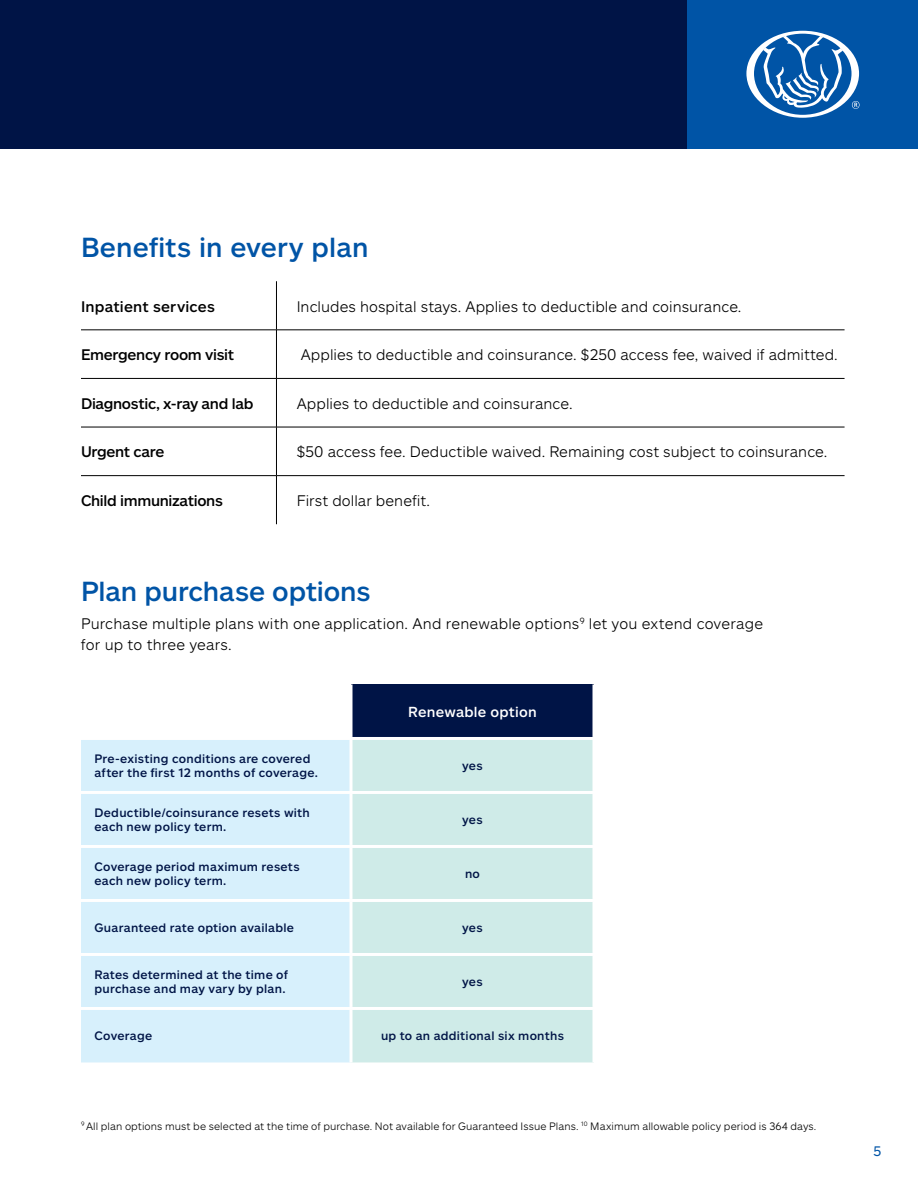
<style>
.page{position:relative;width:918px;height:1188px;background:#fff}
.page>*{position:absolute;margin:0;border:0;box-sizing:border-box;transform-origin:0 0}
.t1{font:500 27px "Allstate Sans";letter-spacing:-.005em;color:#0054a6}
.t2{font:300 15px/21px "Allstate Sans";letter-spacing:.005em;color:#000}
.t3{font:500 15px "Allstate Sans";letter-spacing:-.02em;color:#000}
.t4{font:500 15px "Allstate Sans";letter-spacing:.015em;color:#000}
.t5{font:500 14.25px "Allstate Sans";letter-spacing:.015em;color:#fff}
.t6{font:13.5px "Allstate Sans";color:#0054a6}
.t7{font:500 12px/14.4px "Allstate Sans";letter-spacing:.025em;color:#001446}
.t8{font:300 10.5px "Allstate Sans";letter-spacing:.01em;color:#000}
</style>
<div class="page">
<div style="left:0;top:0;width:689px;height:148px;background:#001446"></div>
<div style="left:688px;top:0;width:230px;height:148px;background:#0054a6"></div>
<svg style="left:746px;top:31px;width:114px;height:87px"></svg>
<hr style="left:276px;top:281px;width:1px;height:49px;background:#000">
<hr style="left:81px;top:330px;width:195px;height:1px;background:#000">
<hr style="left:276px;top:330px;width:569px;height:1px;background:#000">
<hr style="left:276px;top:330px;width:1px;height:48px;background:#000">
<hr style="left:81px;top:378px;width:195px;height:1px;background:#000">
<hr style="left:276px;top:378px;width:569px;height:1px;background:#000">
<hr style="left:276px;top:379px;width:1px;height:48px;background:#000">
<hr style="left:81px;top:427px;width:195px;height:1px;background:#000">
<hr style="left:276px;top:427px;width:569px;height:1px;background:#000">
<hr style="left:276px;top:427px;width:1px;height:48px;background:#000">
<hr style="left:81px;top:475px;width:195px;height:1px;background:#000">
<hr style="left:276px;top:475px;width:569px;height:1px;background:#000">
<hr style="left:276px;top:476px;width:1px;height:48px;background:#000">
<div style="left:351px;top:684px;width:243px;height:54px;background:#001446"></div>
<div style="left:81px;top:740px;width:269px;height:322px;background:#d7f0fc"></div>
<div style="left:352px;top:740px;width:240px;height:322px;background:#cfebe8"></div>
<hr style="left:350px;top:684px;width:2px;height:53px;background:#fff">
<svg style="left:592px;top:684px;width:2px;height:53px"></svg>
<hr style="left:351px;top:737px;width:245px;height:3px;background:#fff">
<svg style="left:592px;top:740px;width:1px;height:51px"></svg>
<hr style="left:81px;top:791px;width:270px;height:3px;background:#fff">
<hr style="left:351px;top:791px;width:245px;height:3px;background:#fff">
<svg style="left:592px;top:794px;width:1px;height:51px"></svg>
<hr style="left:81px;top:845px;width:270px;height:3px;background:#fff">
<hr style="left:351px;top:845px;width:245px;height:3px;background:#fff">
<svg style="left:592px;top:848px;width:1px;height:51px"></svg>
<hr style="left:81px;top:899px;width:270px;height:3px;background:#fff">
<hr style="left:351px;top:899px;width:245px;height:3px;background:#fff">
<svg style="left:592px;top:902px;width:1px;height:51px"></svg>
<hr style="left:81px;top:953px;width:270px;height:3px;background:#fff">
<hr style="left:351px;top:953px;width:245px;height:3px;background:#fff">
<svg style="left:592px;top:956px;width:1px;height:51px"></svg>
<hr style="left:81px;top:1007px;width:270px;height:3px;background:#fff">
<hr style="left:351px;top:1007px;width:245px;height:3px;background:#fff">
<svg style="left:592px;top:1010px;width:1px;height:52px"></svg>
<h1 class="t1" style="left:81px;top:230px;width:289px">Benefits in every plan</h1>
<p class="t4" style="left:81px;top:297px;width:136px">Inpatient services</p>
<p class="t2" style="left:297px;top:295px;width:446px">Includes hospital stays. Applies to deductible and coinsurance.</p>
<p class="t3" style="left:81px;top:345px;width:155px">Emergency room visit</p>
<p class="t2" style="left:301px;top:344px;width:539px">Applies to deductible and coinsurance. $250 access fee, waived if admitted.</p>
<p class="t3" style="left:81px;top:394px;width:174px">Diagnostic, x-ray and lab</p>
<p class="t2" style="left:297px;top:392px;width:278px">Applies to deductible and coinsurance.</p>
<p class="t3" style="left:81px;top:442px;width:85px">Urgent care</p>
<p class="t2" style="left:297px;top:441px;width:532px">$50 access fee. Deductible waived. Remaining cost subject to coinsurance.</p>
<p class="t3" style="left:81px;top:491px;width:143px">Child immunizations</p>
<p class="t2" style="left:297px;top:489px;width:135px">First dollar benefit.</p>
<h1 class="t1" style="left:81px;top:574px;width:291px">Plan purchase options</h1>
<p class="t2" style="left:81px;top:613px;width:684px">Purchase multiple plans with one application. And renewable options<sup>9</sup> let you extend coverage for up to three years.</p>
<p class="t5" style="left:408px;top:703px;width:130px">Renewable option</p>
<p class="t7" style="left:94px;top:751px;width:225px">Pre-existing conditions are covered after the first 12 months of coverage.</p>
<p class="t7" style="left:462px;top:758px;width:22px">yes</p>
<p class="t7" style="left:94px;top:805px;width:217px">Deductible/coinsurance resets with each new policy term.</p>
<p class="t7" style="left:462px;top:812px;width:22px">yes</p>
<p class="t7" style="left:94px;top:859px;width:207px">Coverage period maximum resets each new policy term.</p>
<p class="t7" style="left:465px;top:866px;width:16px">no</p>
<p class="t7" style="left:94px;top:920px;width:201px">Guaranteed rate option available</p>
<p class="t7" style="left:462px;top:920px;width:22px">yes</p>
<p class="t7" style="left:94px;top:967px;width:195px">Rates determined at the time of purchase and may vary by plan.</p>
<p class="t7" style="left:462px;top:974px;width:22px">yes</p>
<p class="t7" style="left:94px;top:1028px;width:59px">Coverage</p>
<p class="t7" style="left:381px;top:1028px;width:184px">up to an additional six months</p>
<p class="t8" style="left:81px;top:1119px;width:737px"><sup>9</sup> All plan options must be selected at the time of purchase. Not available for Guaranteed Issue Plans. <sup>10</sup> Maximum allowable policy period is 364 days.</p>
<p class="t6" style="left:874px;top:1142px;width:9px">5</p>
</div>
